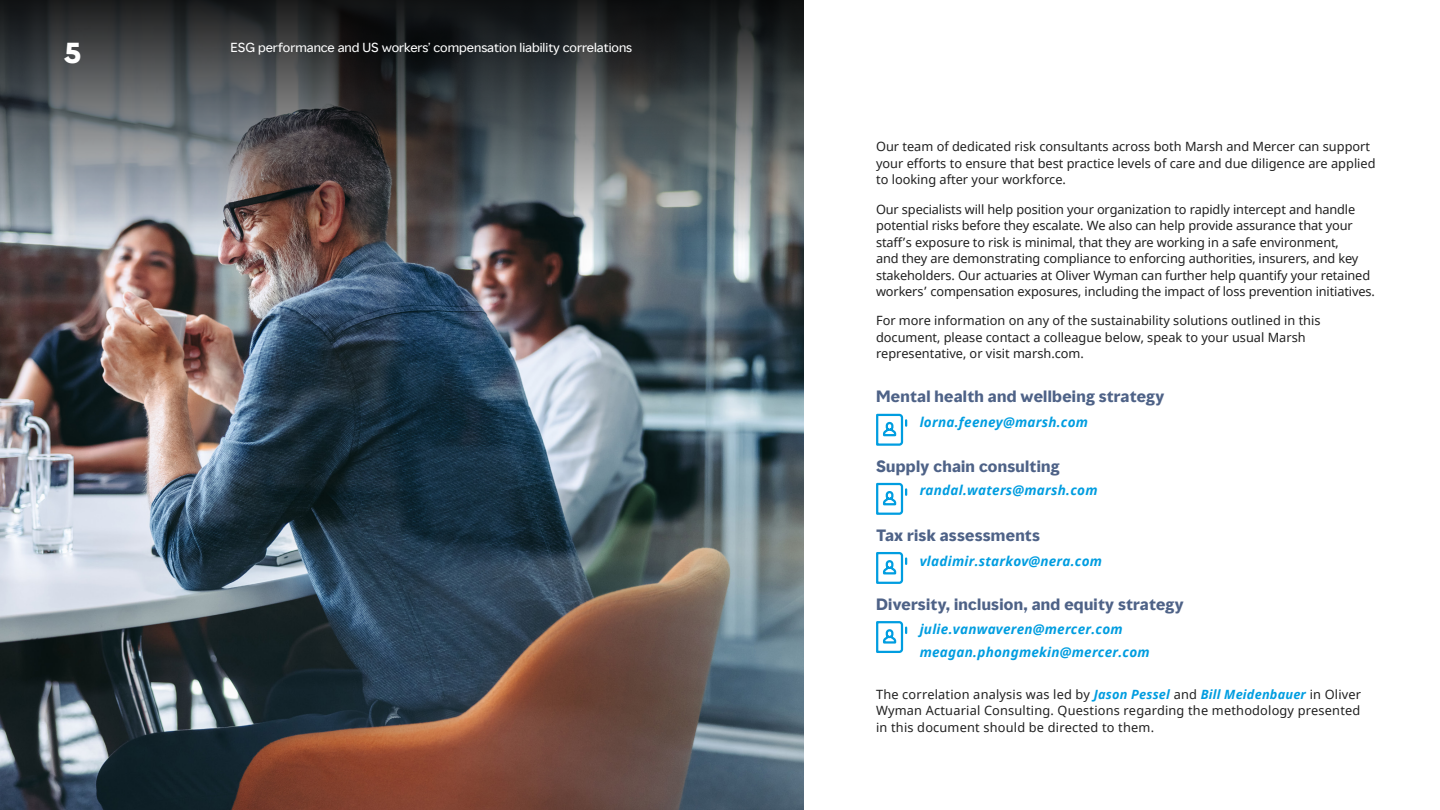
<style>
.page{position:relative;width:1440px;height:810px;background:#fff}
.page>*{position:absolute;margin:0;border:0;box-sizing:border-box;transform-origin:0 0}
.t1{font:700 27px "MMC Display";color:#fff}
.t2{font:700 15px "MMC Display";letter-spacing:.02em;color:#4e6287}
.t3{font:italic 700 13.5px/22.2px "Noto Sans";letter-spacing:.02em;color:#009de0}
.t4{font:12.75px/16.5px "Noto Sans";letter-spacing:-.01em;color:#202020}
.t5{font:12px "MMC Display";color:#fff}
.s1{font-weight:700;font-style:italic;color:#009de0}
</style>
<div class="page">
<img style="left:0;top:454px;width:803px;height:356px">
<img style="left:0;top:0;width:803px;height:454px">
<svg style="left:876px;top:413px;width:32px;height:33px"></svg>
<svg style="left:876px;top:482px;width:32px;height:33px"></svg>
<svg style="left:876px;top:552px;width:32px;height:32px"></svg>
<svg style="left:876px;top:621px;width:32px;height:32px"></svg>
<h1 class="t1" style="left:64px;top:35px;width:19px">5</h1>
<p class="t5" style="left:230px;top:39px;width:403px">ESG performance and US workers’ compensation liability correlations</p>
<p class="t4" style="left:876px;top:139px;width:501px">Our team of dedicated risk consultants across both Marsh and Mercer can support your efforts to ensure that best practice levels of care and due diligence are applied to looking after your workforce.</p>
<p class="t4" style="left:876px;top:201px;width:500px">Our specialists will help position your organization to rapidly intercept and handle potential risks before they escalate. We also can help provide assurance that your staff’s exposure to risk is minimal, that they are working in a safe environment,<br>and they are demonstrating compliance to enforcing authorities, insurers, and key stakeholders. Our actuaries at Oliver Wyman can further help quantify your retained workers’ compensation exposures, including the impact of loss prevention initiatives.</p>
<p class="t4" style="left:876px;top:313px;width:446px">For more information on any of the sustainability solutions outlined in this document, please contact a colleague below, speak to your usual Marsh representative, or visit marsh.com.</p>
<p class="t2" style="left:876px;top:387px;width:290px">Mental health and wellbeing strategy</p>
<p class="t3" style="left:919px;top:411px;width:170px">lorna.feeney@marsh.com</p>
<p class="t2" style="left:876px;top:456px;width:185px">Supply chain consulting</p>
<p class="t3" style="left:919px;top:479px;width:179px">randal.waters@marsh.com</p>
<p class="t2" style="left:876px;top:525px;width:165px">Tax risk assessments</p>
<p class="t3" style="left:919px;top:549px;width:184px">vladimir.starkov@nera.com</p>
<p class="t2" style="left:876px;top:594px;width:309px">Diversity, inclusion, and equity strategy</p>
<p class="t3" style="left:919px;top:618px;width:231px">julie.vanwaveren@mercer.com meagan.phongmekin@mercer.com</p>
<p class="t4" style="left:876px;top:686px;width:486px;text-align:justify">The correlation analysis was led by <span class="s1">Jason Pessel</span> and <span class="s1">Bill Meidenbauer</span> in Oliver Wyman Actuarial Consulting. Questions regarding the methodology presented in this document should be directed to them.</p>
</div>
